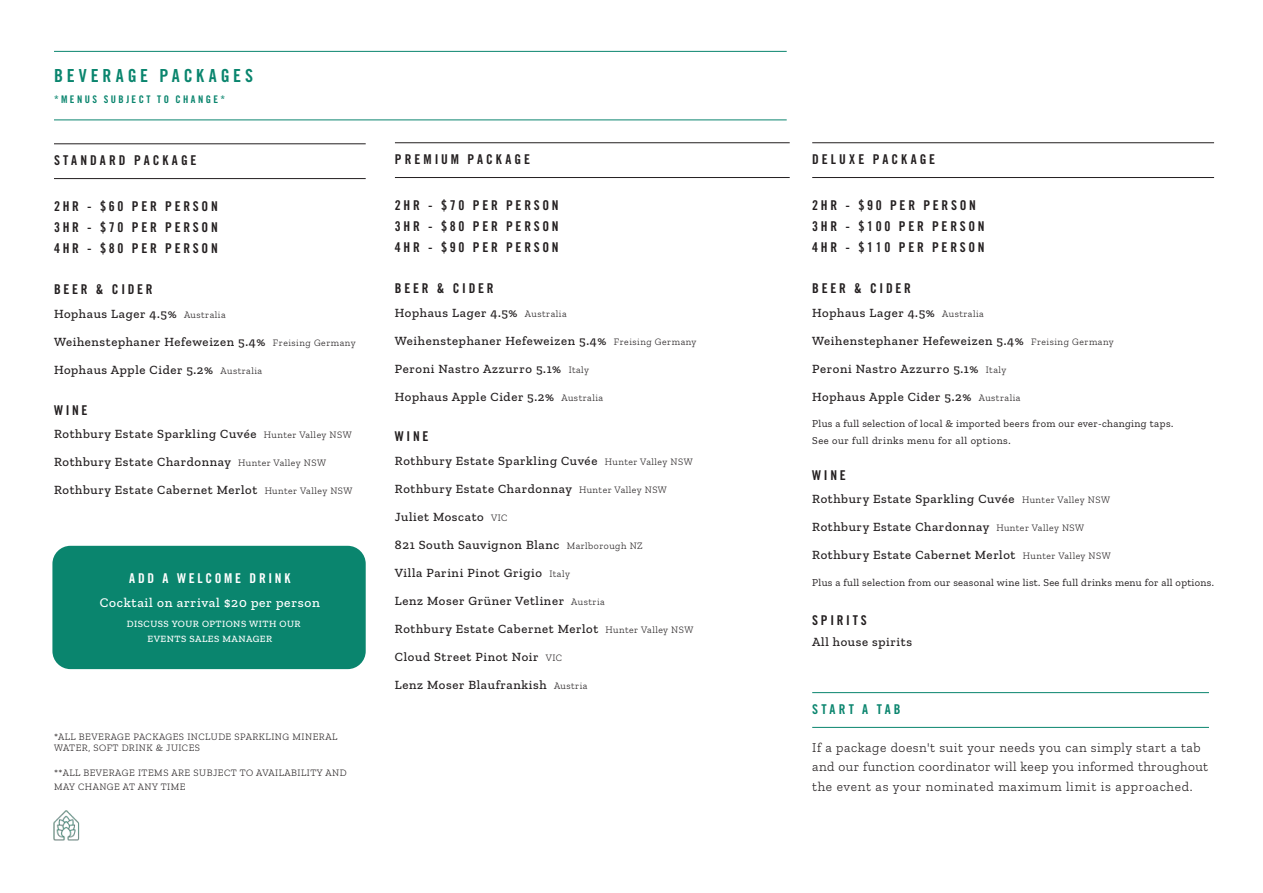
<style>
.page{position:relative;width:1263px;height:893px;background:#fff}
.page>*{position:absolute;margin:0;border:0;box-sizing:border-box;transform-origin:0 0}
.t1{font:18px "Trade Gothic LT Std Bd Cn 20";letter-spacing:.21em;color:#0a856e}
.t2{font:13.5px/21px "Trade Gothic LT Std Bd Cn 20";letter-spacing:.2em;color:#231f20;text-align:justify}
.t3{font:300 13.5px/19.5px "Zilla Slab";letter-spacing:.04em;color:#231f20}
.t4{font:13.5px "Trade Gothic LT Std Bd Cn 20";letter-spacing:.225em;color:#231f20}
.t5{font:500 13.5px "Zilla Slab";letter-spacing:.05em;color:#fff}
.t6{font:13.5px "Trade Gothic LT Std Bd Cn 20";letter-spacing:.2em;color:#fff}
.t7{font:13.5px "Trade Gothic LT Std Bd Cn 20";letter-spacing:.235em;color:#0a856e}
.t8{font:500 12.75px/28px "Zilla Slab";letter-spacing:.05em;color:#231f20}
.t9{font:10.5px/16.5px "Zilla Slab";letter-spacing:.03em;color:#231f20}
.t10{font:10.5px "Trade Gothic LT Std Bd Cn 20";letter-spacing:.235em;color:#0a856e}
.t11{font:300 9.75px/11.7px "Zilla Slab";letter-spacing:.05em;color:#231f20}
.t12{font:500 9.75px/15px "Zilla Slab";letter-spacing:.05em;color:#fff}
.s1{font-weight:300;font-size:9.75px}
</style>
<div class="page">
<div style="left:52px;top:546px;width:314px;height:123px;background:#0a856e;border-radius:18px"></div>
<hr style="left:54px;top:143px;width:312px;height:1px;background:#231f20">
<hr style="left:54px;top:178px;width:312px;height:1px;background:#231f20">
<hr style="left:812px;top:692px;width:397px;height:1px;background:#0a856e">
<hr style="left:812px;top:727px;width:397px;height:1px;background:#0a856e">
<hr style="left:395px;top:142px;width:395px;height:1px;background:#231f20">
<hr style="left:395px;top:177px;width:395px;height:1px;background:#231f20">
<hr style="left:812px;top:142px;width:402px;height:1px;background:#231f20">
<hr style="left:812px;top:177px;width:402px;height:1px;background:#231f20">
<hr style="left:54px;top:51px;width:733px;height:1px;background:#0a856e">
<hr style="left:54px;top:120px;width:733px;height:1px;background:#0a856e">
<img style="left:53px;top:810px;width:27px;height:30px">
<h1 class="t1" style="left:54px;top:64px;width:201px">BEVERAGE PACKAGES</h1>
<p class="t10" style="left:54px;top:92px;width:173px">*MENUS SUBJECT TO CHANGE*</p>
<p class="t4" style="left:54px;top:152px;width:144px">STANDARD PACKAGE</p>
<p class="t2" style="left:54px;top:196px;width:165px">2HR - $60 PER PERSON 3HR - $70 PER PERSON 4HR - $80 PER PERSON</p>
<p class="t2" style="left:54px;top:279px;width:100px">BEER &amp; CIDER</p>
<p class="t8" style="left:54px;top:299px;width:303px">Hophaus Lager 4.5% <span class="s1">Australia<br></span>Weihenstephaner Hefeweizen 5.4% <span class="s1">Freising Germany<br></span>Hophaus Apple Cider 5.2% <span class="s1">Australia</span></p>
<p class="t2" style="left:54px;top:399px;width:35px">WINE</p>
<p class="t8" style="left:54px;top:420px;width:300px">Rothbury Estate Sparkling Cuvée <span class="s1">Hunter Valley NSW<br></span>Rothbury Estate Chardonnay <span class="s1">Hunter Valley NSW<br></span>Rothbury Estate Cabernet Merlot <span class="s1">Hunter Valley NSW</span></p>
<p class="t6" style="left:129px;top:570px;width:163px">ADD A WELCOME DRINK</p>
<p class="t5" style="left:100px;top:595px;width:222px">Cocktail on arrival $20 per person</p>
<p class="t12" style="left:147px;top:616px;width:155px;text-indent:-21px">DISCUSS YOUR OPTIONS WITH OUR<br>EVENTS SALES MANAGER</p>
<p class="t11" style="left:54px;top:730px;width:285px">*ALL BEVERAGE PACKAGES INCLUDE SPARKLING MINERAL<br>WATER, SOFT DRINK &amp; JUICES</p>
<p class="t11" style="left:54px;top:766px;width:294px;line-height:13.5px">**ALL BEVERAGE ITEMS ARE SUBJECT TO AVAILABILITY AND<br>MAY CHANGE AT ANY TIME</p>
<p class="t4" style="left:395px;top:151px;width:137px">PREMIUM PACKAGE</p>
<p class="t2" style="left:395px;top:195px;width:165px">2HR - $70 PER PERSON 3HR - $80 PER PERSON 4HR - $90 PER PERSON</p>
<p class="t2" style="left:395px;top:278px;width:100px">BEER &amp; CIDER</p>
<p class="t8" style="left:395px;top:298px;width:303px">Hophaus Lager 4.5% <span class="s1">Australia<br></span>Weihenstephaner Hefeweizen 5.4% <span class="s1">Freising Germany </span>Peroni Nastro Azzurro 5.1% <span class="s1">Italy<br></span>Hophaus Apple Cider 5.2% <span class="s1">Australia</span></p>
<p class="t2" style="left:395px;top:426px;width:35px">WINE</p>
<p class="t8" style="left:395px;top:447px;width:300px">Rothbury Estate Sparkling Cuvée <span class="s1">Hunter Valley NSW </span>Rothbury Estate Chardonnay <span class="s1">Hunter Valley NSW </span>Juliet Moscato <span class="s1">VIC<br></span>821 South Sauvignon Blanc <span class="s1">Marlborough NZ<br></span>Villa Parini Pinot Grigio <span class="s1">Italy<br></span>Lenz Moser Grüner Vetliner <span class="s1">Austria<br></span>Rothbury Estate Cabernet Merlot <span class="s1">Hunter Valley NSW </span>Cloud Street Pinot Noir <span class="s1">VIC<br></span>Lenz Moser Blaufrankish <span class="s1">Austria</span></p>
<p class="t4" style="left:812px;top:151px;width:125px">DELUXE PACKAGE</p>
<p class="t2" style="left:812px;top:195px;width:174px;text-align:left">2HR - $90 PER PERSON<br>3HR - $100 PER PERSON<br>4HR - $110 PER PERSON</p>
<p class="t2" style="left:812px;top:278px;width:100px">BEER &amp; CIDER</p>
<p class="t8" style="left:812px;top:298px;width:303px">Hophaus Lager 4.5% <span class="s1">Australia<br></span>Weihenstephaner Hefeweizen 5.4% <span class="s1">Freising Germany </span>Peroni Nastro Azzurro 5.1% <span class="s1">Italy<br></span>Hophaus Apple Cider 5.2% <span class="s1">Australia</span></p>
<p class="t9" style="left:812px;top:416px;width:363px">Plus a full selection of local &amp; imported beers from our ever-changing taps.<br>See our full drinks menu for all options.</p>
<p class="t2" style="left:812px;top:465px;width:35px">WINE</p>
<p class="t8" style="left:812px;top:485px;width:300px">Rothbury Estate Sparkling Cuvée <span class="s1">Hunter Valley NSW<br></span>Rothbury Estate Chardonnay <span class="s1">Hunter Valley NSW<br></span>Rothbury Estate Cabernet Merlot <span class="s1">Hunter Valley NSW</span></p>
<p class="t9" style="left:812px;top:574px;width:403px">Plus a full selection from our seasonal wine list. See full drinks menu for all options.</p>
<p class="t2" style="left:812px;top:610px;width:56px">SPIRITS</p>
<p class="t8" style="left:812px;top:627px;width:101px">All house spirits</p>
<p class="t7" style="left:812px;top:701px;width:90px">START A TAB</p>
<p class="t3" style="left:812px;top:738px;width:397px">If a package doesn't suit your needs you can simply start a tab and our function coordinator will keep you informed throughout the event as your nominated maximum limit is approached.</p>
</div>
